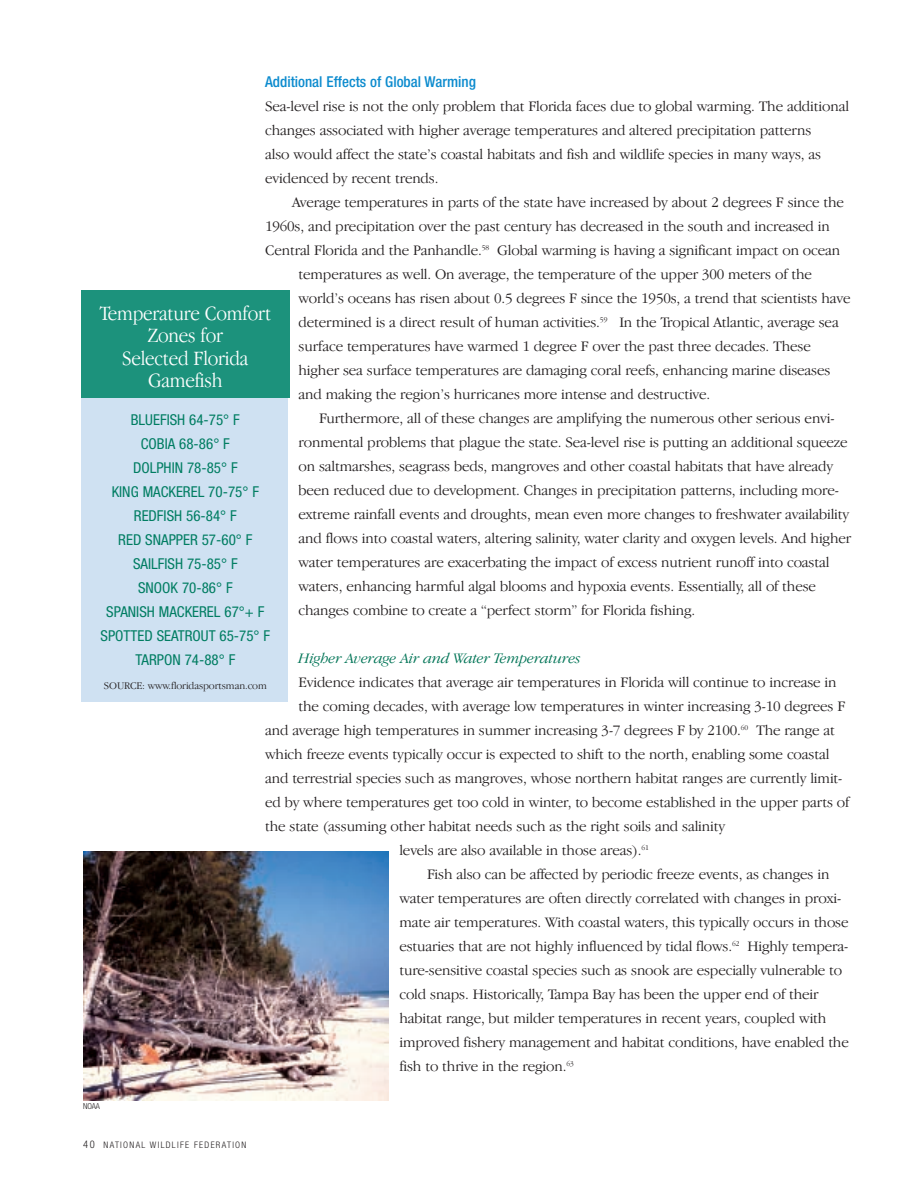
<style>
.page{position:relative;width:918px;height:1188px;background:#fff}
.page>*{position:absolute;margin:0;border:0;box-sizing:border-box;transform-origin:0 0}
.t1{font:300 21px/22.5px "Garamond IT Cby BT";letter-spacing:-.01em;color:#fff;text-align:center;scale:.9 1}
.t2{font:300 15px/24px "Garamond IT Cby BT";letter-spacing:-.01em;color:#231f20}
.t3{font:condensed 15px/24px "Helvetica Neue";color:#007d62;text-align:center}
.t4{font:italic 300 15px "Garamond IT Cby BT";letter-spacing:-.01em;color:#007456}
.t5{font:500 condensed 15px "Helvetica Neue";color:#0c8bce}
.t6{font:300 10.5px "Garamond IT Cby BT";letter-spacing:-.01em;color:#231f20}
.t7{font:300 condensed 9px "Helvetica Neue";letter-spacing:.145em;color:#231f20}
.t8{font:300 condensed 8.25px "Helvetica Neue";color:#231f20}
.s1{font-size:10.5px}
</style>
<div class="page">
<img style="left:83px;top:851px;width:306px;height:249px">
<div style="left:81px;top:292px;width:207px;height:410px;background:#cfe1f2"></div>
<div style="left:81px;top:291px;width:208px;height:107px;background:#1c927c"></div>
<p class="t5" style="left:265px;top:76px;width:212px">Additional Effects of Global Warming</p>
<p class="t2" style="left:265px;top:95px;width:585px">Sea-level rise is not the only problem that Florida faces due to global warming. The additional changes associated with higher average temperatures and altered precipitation patterns<br>also would affect the state’s coastal habitats and fish and wildlife species in many ways, as evidenced by recent trends.</p>
<p class="t2" style="left:292px;top:191px;width:553px">Average temperatures in parts of the state have increased by about 2 degrees F since the</p>
<p class="t2" style="left:265px;top:215px;width:566px">1960s, and precipitation over the past century has decreased in the south and increased in</p>
<p class="t2" style="left:265px;top:239px;width:577px">Central Florida and the Panhandle.<sup>58</sup> Global warming is having a significant impact on ocean</p>
<p class="t2" style="left:299px;top:263px;width:515px">temperatures as well. On average, the temperature of the upper 300 meters of the</p>
<p class="t2" style="left:299px;top:287px;width:554px">world’s oceans has risen about 0.5 degrees F since the 1950s, a trend that scientists have</p>
<p class="t2" style="left:299px;top:311px;width:542px">determined is a direct result of human activities.<sup>59</sup> In the Tropical Atlantic, average sea</p>
<p class="t2" style="left:299px;top:335px;width:514px">surface temperatures have warmed 1 degree F over the past three decades. These</p>
<p class="t2" style="left:299px;top:359px;width:533px">higher sea surface temperatures are damaging coral reefs, enhancing marine diseases</p>
<p class="t2" style="left:299px;top:383px;width:413px">and making the region’s hurricanes more intense and destructive.</p>
<p class="t2" style="left:319px;top:407px;width:517px">Furthermore, all of these changes are amplifying the numerous other serious envi-</p>
<p class="t2" style="left:299px;top:431px;width:551px">ronmental problems that plague the state. Sea-level rise is putting an additional squeeze</p>
<p class="t2" style="left:299px;top:455px;width:536px">on saltmarshes, seagrass beds, mangroves and other coastal habitats that have already</p>
<p class="t2" style="left:299px;top:479px;width:542px">been reduced due to development. Changes in precipitation patterns, including more-</p>
<p class="t2" style="left:299px;top:503px;width:552px">extreme rainfall events and droughts, mean even more changes to freshwater availability</p>
<p class="t2" style="left:299px;top:527px;width:554px">and flows into coastal waters, altering salinity, water clarity and oxygen levels. And higher</p>
<p class="t2" style="left:299px;top:551px;width:532px">water temperatures are exacerbating the impact of excess nutrient runoff into coastal</p>
<p class="t2" style="left:299px;top:575px;width:519px">waters, enhancing harmful algal blooms and hypoxia events. Essentially, all of these</p>
<p class="t2" style="left:299px;top:599px;width:398px">changes combine to create a “perfect storm” for Florida fishing.</p>
<p class="t4" style="left:299px;top:652px;width:283px">Higher Average Air and Water Temperatures</p>
<p class="t2" style="left:299px;top:671px;width:540px">Evidence indicates that average air temperatures in Florida will continue to increase in</p>
<p class="t2" style="left:299px;top:695px;width:548px">the coming decades, with average low temperatures in winter increasing 3-10 degrees F</p>
<p class="t2" style="left:265px;top:719px;width:571px">and average high temperatures in summer increasing 3-7 degrees F by 2100.<sup>60</sup> The range at</p>
<p class="t2" style="left:265px;top:743px;width:566px">which freeze events typically occur is expected to shift to the north, enabling some coastal</p>
<p class="t2" style="left:265px;top:767px;width:579px">and terrestrial species such as mangroves, whose northern habitat ranges are currently limit-</p>
<p class="t2" style="left:265px;top:791px;width:586px">ed by where temperatures get too cold in winter, to become established in the upper parts of</p>
<p class="t2" style="left:265px;top:815px;width:462px">the state (assuming other habitat needs such as the right soils and salinity</p>
<p class="t2" style="left:399px;top:839px;width:251px">levels are also available in those areas).<sup>61</sup></p>
<p class="t2" style="left:427px;top:863px;width:404px">Fish also can be affected by periodic freeze events, as changes in</p>
<p class="t2" style="left:399px;top:887px;width:443px">water temperatures are often directly correlated with changes in proxi-</p>
<p class="t2" style="left:399px;top:911px;width:451px">mate air temperatures. With coastal waters, this typically occurs in those</p>
<p class="t2" style="left:399px;top:935px;width:450px">estuaries that are not highly influenced by tidal flows.<sup>62</sup> Highly tempera-</p>
<p class="t2" style="left:399px;top:959px;width:444px">ture-sensitive coastal species such as snook are especially vulnerable to</p>
<p class="t2" style="left:399px;top:983px;width:421px">cold snaps. Historically, Tampa Bay has been the upper end of their</p>
<p class="t2" style="left:399px;top:1007px;width:429px">habitat range, but milder temperatures in recent years, coupled with</p>
<p class="t2" style="left:399px;top:1031px;width:451px">improved fishery management and habitat conditions, have enabled the</p>
<p class="t2" style="left:399px;top:1055px;width:176px">fish to thrive in the region.<sup>63</sup></p>
<h1 class="t1" style="left:100px;top:304px;width:192px">Temperature Comfort<br>Zones for<br>Selected Florida<br>Gamefish</h1>
<p class="t3" style="left:101px;top:409px;width:171px">BLUEFISH 64-75° F<br>COBIA 68-86° F<br>DOLPHIN 78-85° F<br>KING MACKEREL 70-75° F<br>REDFISH 56-84° F<br>RED SNAPPER 57-60° F<br>SAILFISH 75-85° F<br>SNOOK 70-86° F<br>SPANISH MACKEREL 67°+ F<br>SPOTTED SEATROUT 65-75° F<br>TARPON 74-88° F</p>
<p class="t6" style="left:104px;top:682px;width:165px">SOURCE: www.floridasportsman.com</p>
<p class="t8" style="left:83px;top:1103px;width:19px">NOAA</p>
<p class="t7" style="left:83px;top:1142px;width:165px"><span class="s1">40</span> NATIONAL WILDLIFE FEDERATION</p>
</div>
